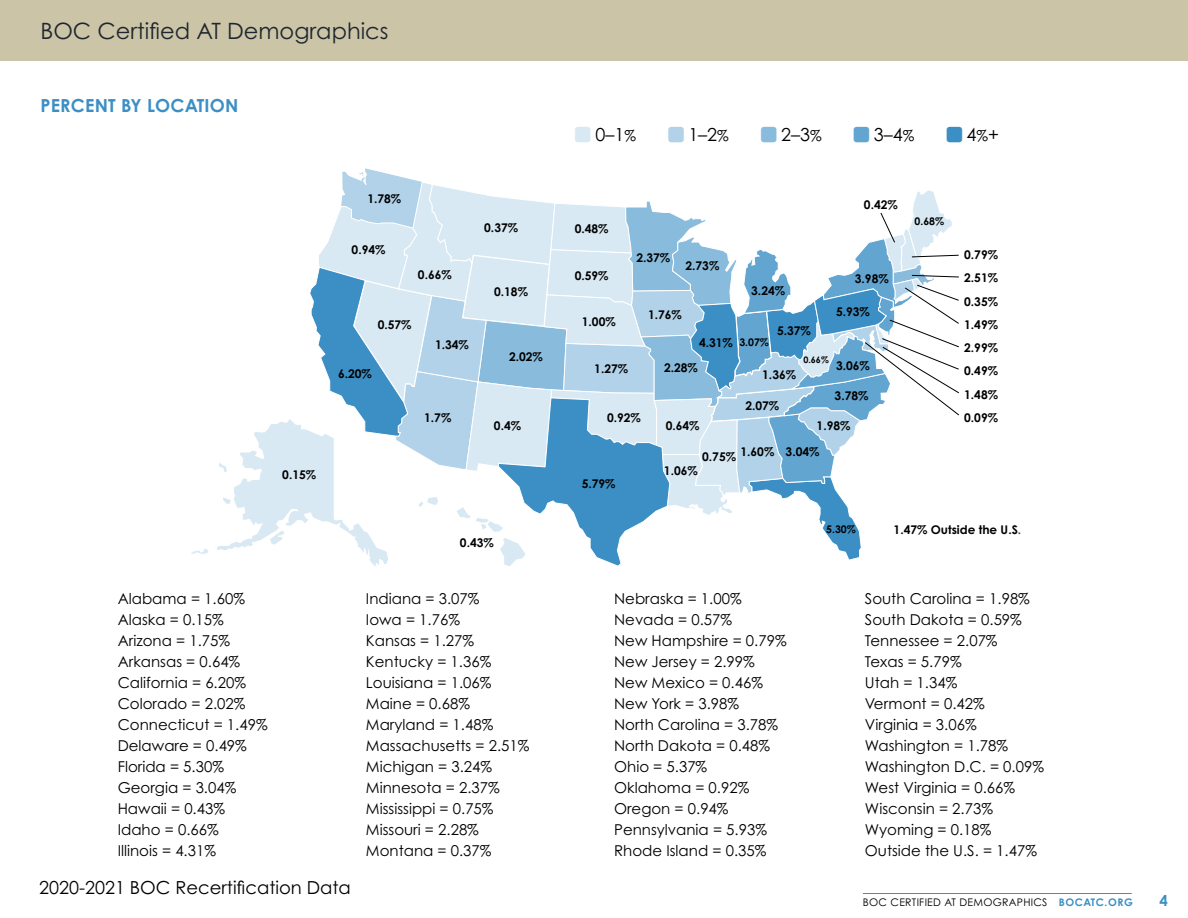
<style>
.page{position:relative;width:1188px;height:918px;background:#fff}
.page>*{position:absolute;margin:0;border:0;box-sizing:border-box;transform-origin:0 0}
.t1{font:22.5px "Century Gothic Pro";color:#1f262e}
.t2{font:18px "Century Gothic Pro";color:#000}
.t3{font:700 18px "Century Gothic Pro";letter-spacing:.01em;color:#3c8fc5}
.t4{font:15px/21px "Century Gothic Pro";color:#000}
.t5{font:700 15px "Century Gothic Pro";color:#3c8fc5}
.t6{font:700 12px/23.2px "Century Gothic Pro";color:#000;text-align:justify}
.t7{font:10.5px "Century Gothic Pro";letter-spacing:.025em;color:#000}
.t8{font:700 10.5px "Century Gothic Pro";color:#000}
.t9{font:700 9px "Century Gothic Pro";color:#000}
.s1{font-size:15px}
.s2{font-size:10.5px}
.s3{color:#414042}
.s4{font-weight:700;color:#3c8fc5}
</style>
<div class="page">
<hr style="left:863px;top:893px;width:269px;height:1px;background:#3c8fc5">
<svg style="left:191px;top:549px;width:18px;height:5px"></svg>
<svg style="left:217px;top:168px;width:742px;height:399px"></svg>
<div style="left:0;top:0;width:1188px;height:61px;background:#cbc4a7"></div>
<h1 class="t1" style="left:40px;top:17px;width:350px">BOC Certified AT Demographics</h1>
<p class="t3" style="left:40px;top:94px;width:199px">PERCENT BY LOCATION</p>
<p class="t6" style="left:282px;top:462px;width:35px">0.15%</p>
<p class="t6" style="left:367px;top:187px;width:35px">1.78%</p>
<p class="t6" style="left:352px;top:238px;width:35px">0.94%</p>
<p class="t6" style="left:418px;top:263px;width:35px">0.66%</p>
<p class="t6" style="left:378px;top:313px;width:35px">0.57%</p>
<p class="t6" style="left:338px;top:361px;width:35px">6.20%</p>
<p class="t6" style="left:435px;top:333px;width:35px">1.34%</p>
<p class="t6" style="left:424px;top:405px;width:29px">1.7%</p>
<p class="t6" style="left:484px;top:216px;width:35px">0.37%</p>
<p class="t6" style="left:494px;top:280px;width:35px">0.18%</p>
<p class="t6" style="left:509px;top:345px;width:35px">2.02%</p>
<p class="t6" style="left:494px;top:414px;width:29px">0.4%</p>
<p class="t6" style="left:460px;top:531px;width:35px">0.43%</p>
<p class="t2" style="left:596px;top:123px;width:42px">0–1<span class="s1">%</span></p>
<p class="t2" style="left:688px;top:123px;width:42px">1–2<span class="s1">%</span></p>
<p class="t2" style="left:781px;top:123px;width:42px">2–3<span class="s1">%</span></p>
<p class="t2" style="left:874px;top:123px;width:42px">3–4<span class="s1">%</span></p>
<p class="t2" style="left:967px;top:123px;width:34px">4<span class="s1">%</span>+</p>
<p class="t6" style="left:575px;top:217px;width:35px">0.48%</p>
<p class="t6" style="left:575px;top:263px;width:35px">0.59%</p>
<p class="t6" style="left:582px;top:310px;width:35px">1.00%</p>
<p class="t6" style="left:594px;top:357px;width:35px">1.27%</p>
<p class="t6" style="left:636px;top:245px;width:35px">2.37%</p>
<p class="t6" style="left:686px;top:254px;width:35px">2.73%</p>
<p class="t6" style="left:648px;top:302px;width:35px">1.76%</p>
<p class="t6" style="left:751px;top:279px;width:35px">3.24%</p>
<p class="t6" style="left:777px;top:319px;width:35px">5.37%</p>
<p class="t6" style="left:699px;top:331px;width:71px">4.31% <span class="s2">3.07%</span></p>
<p class="t6" style="left:864px;top:192px;width:35px">0.42%</p>
<p class="t6" style="left:855px;top:267px;width:35px">3.98%</p>
<p class="t6" style="left:836px;top:299px;width:35px">5.93%</p>
<p class="t6" style="left:664px;top:356px;width:35px">2.28%</p>
<p class="t9" style="left:803px;top:354px;width:27px">0.66%</p>
<p class="t6" style="left:836px;top:354px;width:35px">3.06%</p>
<p class="t6" style="left:762px;top:363px;width:35px">1.36%</p>
<p class="t6" style="left:745px;top:393px;width:35px">2.07%</p>
<p class="t6" style="left:835px;top:384px;width:35px">3.78%</p>
<p class="t6" style="left:607px;top:406px;width:35px">0.92%</p>
<p class="t6" style="left:582px;top:472px;width:35px">5.79%</p>
<p class="t6" style="left:666px;top:414px;width:35px">0.64%</p>
<p class="t6" style="left:817px;top:414px;width:35px">1.98%</p>
<p class="t6" style="left:741px;top:440px;width:35px">1.60%</p>
<p class="t6" style="left:702px;top:445px;width:35px">0.75%</p>
<p class="t6" style="left:786px;top:440px;width:35px">3.04%</p>
<p class="t6" style="left:664px;top:459px;width:35px">1.06%</p>
<p class="t8" style="left:915px;top:215px;width:31px">0.68%</p>
<p class="t6" style="left:964px;top:243px;width:35px">0.79% 2.51% 0.35% 1.49% 2.99% 0.49% 1.48% 0.09%</p>
<p class="t8" style="left:826px;top:522px;width:31px">5.30%</p>
<p class="t6" style="left:894px;top:518px;width:129px">1.47% Outside the U.S<span class="s3">.</span></p>
<p class="t4" style="left:118px;top:588px;width:151px">Alabama = 1.60%<br>Alaska = 0.15%<br>Arizona = 1.75%<br>Arkansas = 0.64%<br>California = 6.20%<br>Colorado = 2.02%<br>Connecticut = 1.49%<br>Delaware = 0.49%<br>Florida = 5.30%<br>Georgia = 3.04%<br>Hawaii = 0.43%<br>Idaho = 0.66%<br>Illinois = 4.31%</p>
<p class="t4" style="left:366px;top:588px;width:165px">Indiana = 3.07%<br>Iowa = 1.76%<br>Kansas = 1.27%<br>Kentucky = 1.36%<br>Louisiana = 1.06%<br>Maine = 0.68%<br>Maryland = 1.48%<br>Massachusetts = 2.51%<br>Michigan = 3.24%<br>Minnesota = 2.37%<br>Mississippi = 0.75%<br>Missouri = 2.28%<br>Montana = 0.37%</p>
<p class="t4" style="left:614px;top:588px;width:174px">Nebraska = 1.00%<br>Nevada = 0.57%<br>New Hampshire = 0.79%<br>New Jersey = 2.99%<br>New Mexico = 0.46%<br>New York = 3.98%<br>North Carolina = 3.78%<br>North Dakota = 0.48%<br>Ohio = 5.37%<br>Oklahoma = 0.92%<br>Oregon = 0.94%<br>Pennsylvania = 5.93%<br>Rhode Island = 0.35%</p>
<p class="t4" style="left:865px;top:588px;width:181px">South Carolina = 1.98%<br>South Dakota = 0.59%<br>Tennessee = 2.07%<br>Texas = 5.79%<br>Utah = 1.34%<br>Vermont = 0.42%<br>Virginia = 3.06%<br>Washington = 1.78%<br>Washington D.C. = 0.09%<br>West Virginia = 0.66%<br>Wisconsin = 2.73%<br>Wyoming = 0.18%<br>Outside the U.S. = 1.47%</p>
<p class="t2" style="left:39px;top:876px;width:313px">2020-2021 BOC Recertification Data</p>
<p class="t7" style="left:863px;top:896px;width:271px">BOC CERTIFIED AT DEMOGRAPHICS <span class="s4">BOCATC.ORG</span></p>
<p class="t5" style="left:1159px;top:891px;width:10px">4</p>
</div>
